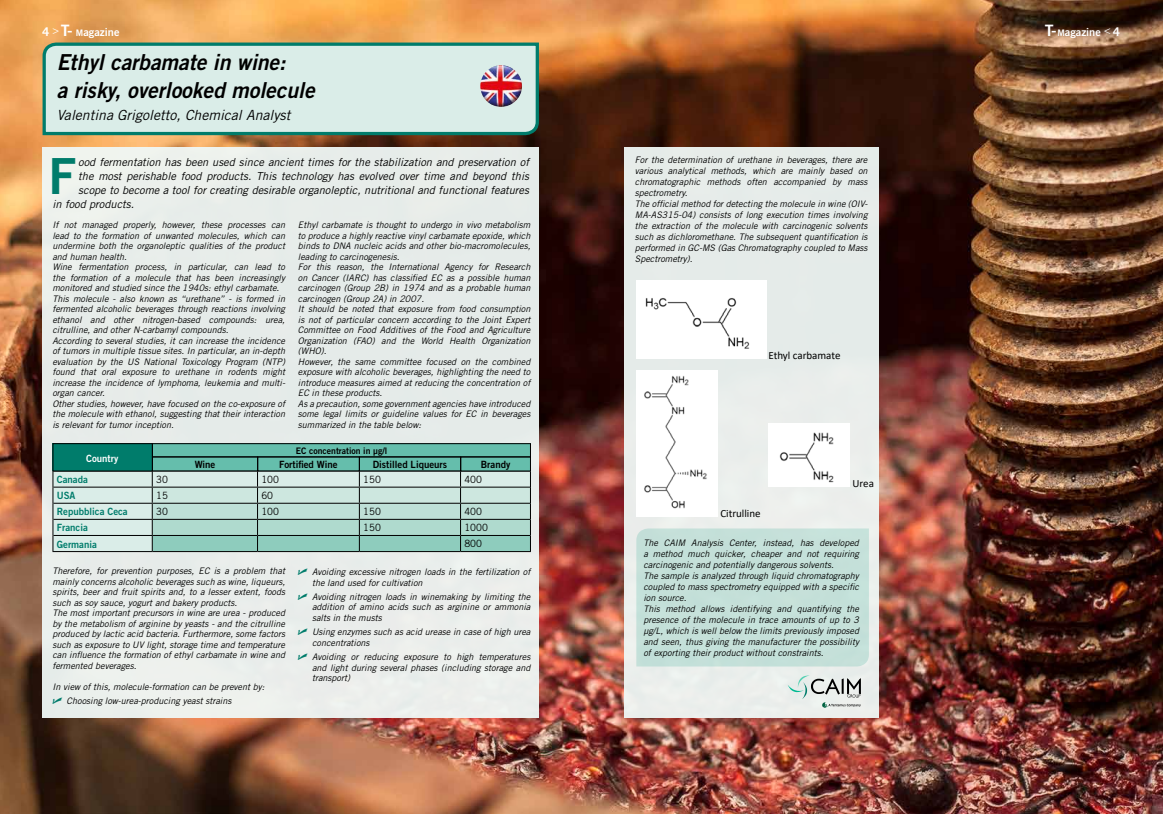
<style>
.page{position:relative;width:1163px;height:814px;background:#fff}
.page>*{position:absolute;margin:0;border:0;box-sizing:border-box;transform-origin:0 0}
.t1{font:49.8px "Trade Gothic Bold Two";color:#007c6b}
.t2{font:italic 22px/28px "Trade Gothic Bold Two";color:#000;scale:.96 1}
.t3{font:italic 14px "Trade Gothic";color:#000}
.t4{font:700 14px "Calibri";color:#000}
.t5{font:italic 11px "Trade Gothic";color:#000}
.t6{font:11px "Calibri";letter-spacing:-.005em;color:#000}
.t7{font:11px "Trade Gothic Bold Two";color:#fff}
.t8{font:10px "Trade Gothic Bold Two";color:#000;scale:.96 1}
.t9{font:10px "Trade Gothic Bold Two";color:#007c6b;scale:.96 1}
.t10{font:10px "Trade Gothic";color:#000;scale:.96 1}
.t11{font:10px "Trade Gothic Bold Two";color:#fff;scale:.96 1}
.t12{font:italic 9px/10.5px "Trade Gothic";color:#000}
.t13{font:9px "Trade Gothic Bold Two";color:#000;scale:.96 1}
.s1{font-family:"Trade Gothic";font-weight:700;font-size:12px}
.s2{font-family:"ITC Franklin Gothic Std";font-weight:500;font-size:17px}
.s3{font-size:9px}
</style>
<div class="page">
<img style="left:0;top:0;width:1162px;height:814px">
<div style="left:43px;top:147px;width:496px;height:570px;background:#e8ecea"></div>
<div style="left:624px;top:147px;width:254px;height:570px;background:#e7ecea"></div>
<svg style="left:41px;top:41px;width:499px;height:96px;background:#c7dfd6"></svg>
<img style="left:480px;top:65px;width:42px;height:42px;border-radius:21px">
<svg style="left:53px;top:471px;width:99px;height:80px;fill:#daede8"></svg>
<hr style="left:53px;top:486px;width:99px;height:1px;background:#000">
<hr style="left:53px;top:502px;width:99px;height:1px;background:#000">
<hr style="left:53px;top:519px;width:99px;height:1px;background:#000">
<hr style="left:53px;top:535px;width:99px;height:1px;background:#000">
<hr style="left:52px;top:551px;width:100px;height:1px;background:#000">
<hr style="left:152px;top:551px;width:105px;height:1px;background:#000">
<hr style="left:257px;top:551px;width:102px;height:1px;background:#000">
<hr style="left:359px;top:551px;width:101px;height:1px;background:#000">
<hr style="left:460px;top:551px;width:71px;height:1px;background:#000">
<svg style="left:52px;top:471px;width:1px;height:80px"></svg>
<svg style="left:152px;top:471px;width:379px;height:80px"></svg>
<div style="left:52px;top:443px;width:100px;height:28px;background:#007c6b"></div>
<div style="left:152px;top:456px;width:106px;height:15px;background:#65beac"></div>
<div style="left:257px;top:456px;width:102px;height:15px;background:#65beac"></div>
<div style="left:359px;top:456px;width:101px;height:15px;background:#65beac"></div>
<div style="left:460px;top:456px;width:71px;height:15px;background:#65beac"></div>
<div style="left:152px;top:443px;width:379px;height:14px;background:#65beac"></div>
<div style="left:52px;top:443px;width:101px;height:28px;border:1px solid #000"></div>
<div style="left:152px;top:443px;width:379px;height:14px;border:1px solid #000"></div>
<svg style="left:788px;top:675px;width:72px;height:33px"></svg>
<div style="left:636px;top:528px;width:232px;height:138px;background:#c4e0d9"></div>
<div style="left:636px;top:280px;width:129px;height:78px;background:#fff"></div>
<img style="left:636px;top:370px;width:81px;height:147px">
<img style="left:768px;top:424px;width:81px;height:62px">
<p class="t7" style="left:43px;top:25px;width:78px"><span class="s1">4</span> <sup>&gt;</sup> <span class="s2">T-</span> <span class="s3">M</span>agazine</p>
<p class="t7" style="left:1044px;top:25px;width:76px"><span class="s2">T-</span> <span class="s3">M</span>agazine <sup>&lt;</sup> <span class="s1">4</span></p>
<h2 class="t2" style="left:57px;top:48px;width:270px">Ethyl carbamate in wine:<br>a risky, overlooked molecule</h2>
<h3 class="t3" style="left:57px;top:106px;width:235px">Valentina Grigoletto, Chemical Analyst</h3>
<h1 class="t1" style="left:49px;top:146px;width:29px">F</h1>
<p class="t5" style="left:78px;top:156px;width:452px">ood fermentation has been used since ancient times for the stabilization and preservation of</p>
<p class="t12" style="left:634px;top:154px;width:234px;line-height:11px">For the determination of urethane in beverages, there are various analytical methods, which are mainly based on chromatographic methods often accompanied by mass spectrometry.<br>The official method for detecting the molecule in wine (OIV-MA-AS315-04) consists of long execution times involving the extraction of the molecule with carcinogenic solvents such as dichloromethane. The subsequent quantification is performed in GC-MS (Gas Chromatography coupled to Mass Spectrometry).</p>
<p class="t5" style="left:78px;top:170px;width:452px">the most perishable food products. This technology has evolved over time and beyond this</p>
<p class="t5" style="left:78px;top:184px;width:452px">scope to become a tool for creating desirable organoleptic, nutritional and functional features</p>
<p class="t5" style="left:52px;top:198px;width:83px">in food products.</p>
<p class="t12" style="left:52px;top:220px;width:234px">If not managed properly, however, these processes can lead to the formation of unwanted molecules, which can undermine both the organoleptic qualities of the product and human health.<br>Wine fermentation process, in particular, can lead to the formation of a molecule that has been increasingly monitored and studied since the 1940s: ethyl carbamate.<br>This molecule - also known as “urethane” - is formed in fermented alcoholic beverages through reactions involving ethanol and other nitrogen-based compounds: urea, citrulline, and other N-carbamyl compounds.<br>According to several studies, it can increase the incidence of tumors in multiple tissue sites. In particular, an in-depth evaluation by the US National Toxicology Program (NTP) found that oral exposure to urethane in rodents might increase the incidence of lymphoma, leukemia and multi&shy;organ cancer.<br>Other studies, however, have focused on the co-exposure of the molecule with ethanol, suggesting that their interaction is relevant for tumor inception.</p>
<p class="t12" style="left:298px;top:220px;width:234px">Ethyl carbamate is thought to undergo in vivo metabolism to produce a highly reactive vinyl carbamate epoxide, which binds to DNA nucleic acids and other bio-macromolecules, leading to carcinogenesis.<br>For this reason, the International Agency for Research on Cancer (IARC) has classified EC as a possible human carcinogen (Group 2B) in 1974 and as a probable human carcinogen (Group 2A) in 2007.<br>It should be noted that exposure from food consumption is not of particular concern according to the Joint Expert Committee on Food Additives of the Food and Agriculture Organization (FAO) and the World Health Organization (WHO).<br>However, the same committee focused on the combined exposure with alcoholic beverages, highlighting the need to introduce measures aimed at reducing the concentration of EC in these products.<br>As a precaution, some government agencies have introduced some legal limits or guideline values for EC in beverages summarized in the table below:</p>
<p class="t6" style="left:768px;top:347px;width:73px">Ethyl carbamate</p>
<p class="t11" style="left:86px;top:452px;width:35px">Country</p>
<p class="t13" style="left:296px;top:445px;width:97px">EC concentration in µg/l</p>
<p class="t8" style="left:195px;top:458px;width:23px">Wine</p>
<p class="t8" style="left:279px;top:458px;width:62px">Fortified Wine</p>
<p class="t8" style="left:373px;top:458px;width:79px">Distilled Liqueurs</p>
<p class="t8" style="left:481px;top:458px;width:32px">Brandy</p>
<p class="t9" style="left:57px;top:473px;width:34px">Canada</p>
<p class="t10" style="left:156px;top:473px;width:14px">30</p>
<p class="t10" style="left:261px;top:473px;width:20px">100</p>
<p class="t10" style="left:363px;top:473px;width:20px">150</p>
<p class="t10" style="left:464px;top:473px;width:20px">400</p>
<p class="t9" style="left:57px;top:489px;width:21px">USA</p>
<p class="t10" style="left:156px;top:489px;width:14px">15</p>
<p class="t10" style="left:261px;top:489px;width:14px">60</p>
<p class="t9" style="left:57px;top:505px;width:75px">Repubblica Ceca</p>
<p class="t10" style="left:156px;top:505px;width:14px">30</p>
<p class="t10" style="left:261px;top:505px;width:20px">100</p>
<p class="t10" style="left:363px;top:505px;width:20px">150</p>
<p class="t10" style="left:464px;top:505px;width:20px">400</p>
<p class="t9" style="left:57px;top:521px;width:34px">Francia</p>
<p class="t10" style="left:363px;top:521px;width:20px">150</p>
<p class="t10" style="left:464px;top:521px;width:26px">1000</p>
<p class="t9" style="left:57px;top:537px;width:43px">Germania</p>
<p class="t10" style="left:464px;top:537px;width:20px">800</p>
<p class="t12" style="left:52px;top:565px;width:234px">Therefore, for prevention purposes, EC is a problem that mainly concerns alcoholic beverages such as wine, liqueurs, spirits, beer and fruit spirits and, to a lesser extent, foods such as soy sauce, yogurt and bakery products.<br>The most important precursors in wine are urea - produced by the metabolism of arginine by yeasts - and the citrulline produced by lactic acid bacteria. Furthermore, some factors such as exposure to UV light, storage time and temperature can influence the formation of ethyl carbamate in wine and fermented beverages.</p>
<p class="t12" style="left:67px;top:679px;width:199px;line-height:14.2px;text-indent:-14px">In view of this, molecule-formation can be prevent by:<br>Choosing low-urea-producing yeast strains</p>
<p class="t12" style="left:312px;top:566px;width:220px">Avoiding excessive nitrogen loads in the fertilization of the land used for cultivation</p>
<p class="t12" style="left:312px;top:591px;width:220px;text-align:justify">Avoiding nitrogen loads in winemaking by limiting the addition of amino acids such as arginine or ammonia salts in the musts</p>
<p class="t12" style="left:312px;top:626px;width:220px">Using enzymes such as acid urease in case of high urea concentrations</p>
<p class="t12" style="left:312px;top:651px;width:220px;text-align:justify">Avoiding or reducing exposure to high temperatures and light during several phases (including storage and transport)</p>
<p class="t6" style="left:720px;top:505px;width:42px">Citrulline</p>
<p class="t6" style="left:852px;top:476px;width:23px">Urea</p>
<p class="t12" style="left:643px;top:537px;width:217px;line-height:11px">The CAIM Analysis Center, instead, has developed a method much quicker, cheaper and not requiring carcinogenic and potentially dangerous solvents.<br>The sample is analyzed through liquid chromatography coupled to mass spectrometry equipped with a specific ion source.<br>This method allows identifying and quantifying the presence of the molecule in trace amounts of up to 3 µg/L, which is well below the limits previously imposed and seen, thus giving the manufacturer the possibility of exporting their product without constraints.</p>
<h3 class="t4" style="left:768px;top:551px;width:110px">The SME's Opinion</h3>
<p class="t6" style="left:720px;top:580px;width:23px">Urea</p>
</div>
